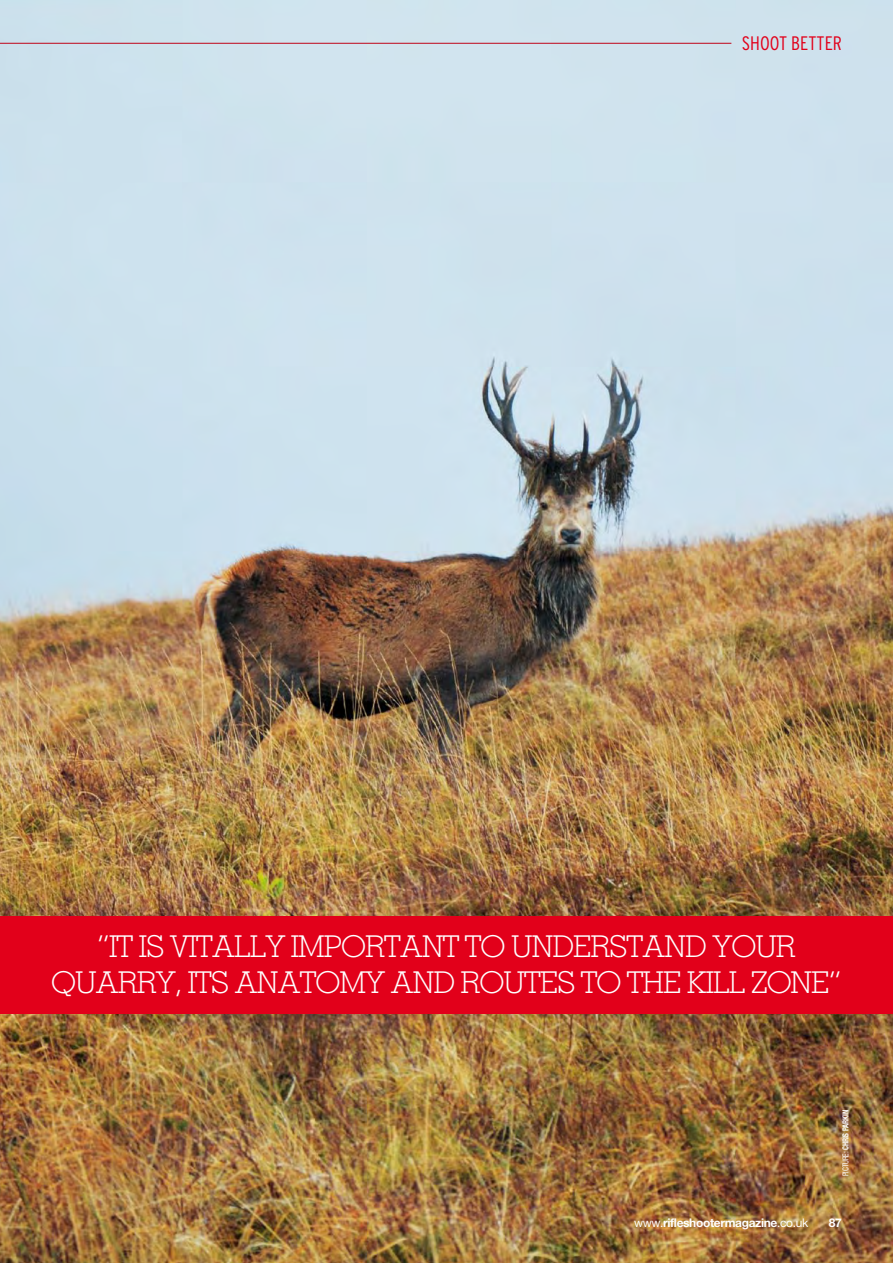
<style>
.page{position:relative;width:893px;height:1263px;background:#fff}
.page>*{position:absolute;margin:0;border:0;box-sizing:border-box;transform-origin:0 0}
.t1{font:300 30px/36px "Memphis";letter-spacing:-.035em;color:#fff;text-align:center}
.t2{font:300 condensed 19.5px "Interstate";color:#e2001a}
.t3{font:700 12px "Helvetica Neue";letter-spacing:-.03em;color:#fff}
.t4{font:700 condensed 8.25px "Helvetica Neue";letter-spacing:-.015em;color:#fff;scale:.9 1}
.s1{font-weight:400}
</style>
<div class="page">
<img style="left:0;top:0;width:893px;height:1263px">
<hr style="left:0;top:43px;width:731px;height:1px;background:#c00418">
<div style="left:0;top:916px;width:893px;height:97px;background:#e2001a"></div>
<p class="t2" style="left:742px;top:32px;width:102px">SHOOT BETTER</p>
<p class="t1" style="left:51px;top:928px;width:792px">“IT IS VITALLY IMPORTANT TO UNDERSTAND YOUR<br>QUARRY, ITS ANATOMY AND ROUTES TO THE KILL ZONE”</p>
<p class="t4" style="left:840px;top:1176px;width:75px;rotate:-90deg"><span class="s1">Picture:</span> chris parkin</p>
<p class="t3" style="left:634px;top:1215px;width:176px"><span class="s1">www.</span>rifleshootermagazine<span class="s1">.co.uk</span></p>
<p class="t3" style="left:829px;top:1215px;width:14px">87</p>
</div>
